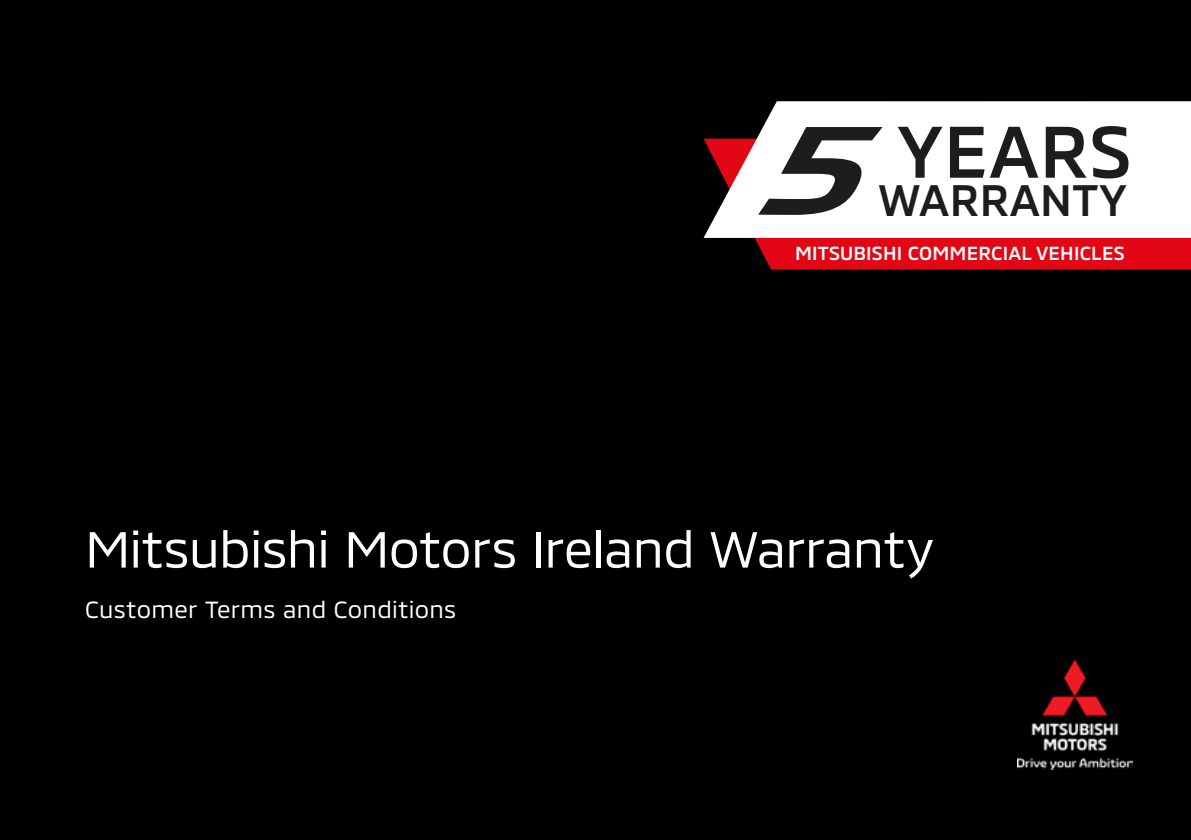
<style>
.page{position:relative;width:1191px;height:840px;background:#fff}
.page>*{position:absolute;margin:0;border:0;box-sizing:border-box;transform-origin:0 0}
.t1{font:500 74.8px "MMC";letter-spacing:.01em;color:#1d1d1b}
.t2{font:52px "MMC";letter-spacing:-.01em;color:#fff}
.t3{font:500 45.2px "MMC";letter-spacing:.01em;color:#1d1d1b}
.t4{font:24px "MMC";letter-spacing:.015em;color:#fff}
.t5{font:500 19.4px "MMC";letter-spacing:.01em;color:#fff}
</style>
<div class="page">
<div style="left:0;top:0;width:1191px;height:839px;background:#000"></div>
<div style="left:755px;top:238px;width:436px;height:31px;background:#e30614"></div>
<svg style="left:703px;top:101px;width:488px;height:137px;background:#eae4e5"></svg>
<svg style="left:758px;top:127px;width:124px;height:88px;background:#a5a5a4"></svg>
<img style="left:1017px;top:659px;width:115px;height:110px">
<h1 class="t1" style="left:897px;top:91px;width:236px">YEARS</h1>
<p class="t3" style="left:878px;top:164px;width:250px">WARRANTY</p>
<p class="t5" style="left:795px;top:237px;width:331px">MITSUBISHI COMMERCIAL VEHICLES</p>
<p class="t2" style="left:85px;top:506px;width:850px">Mitsubishi Motors Ireland Warranty</p>
<p class="t4" style="left:85px;top:589px;width:373px">Customer Terms and Conditions</p>
</div>
